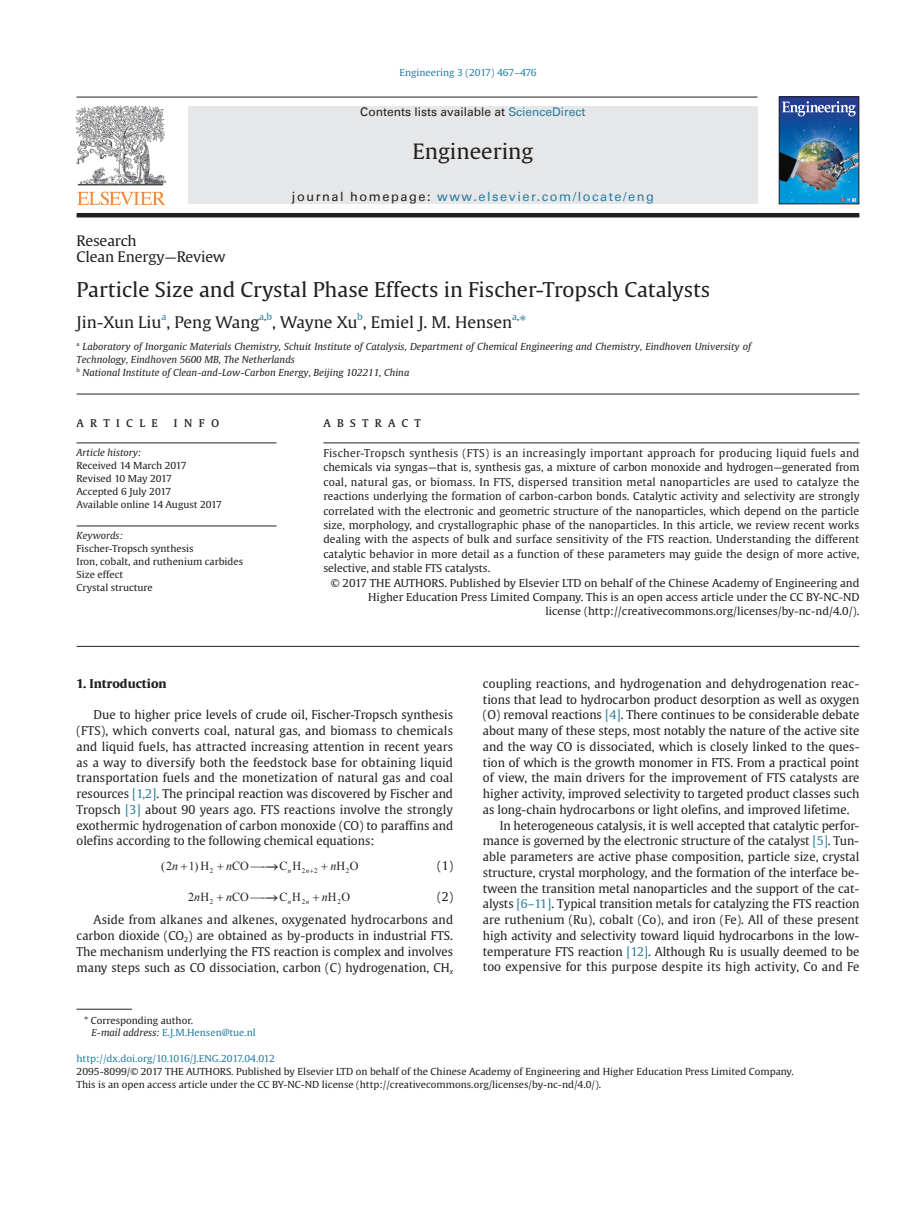
<style>
.page{position:relative;width:919px;height:1217px;background:#fff}
.page>*{position:absolute;margin:0;border:0;box-sizing:border-box;transform-origin:0 0}
.t1{font:21px "Gulliver";color:#231f20;scale:1.04 1}
.t2{font:20.25px "Gulliver";color:#231f20;scale:1.04 1}
.t3{font:15.9px "Gulliver";color:#231f20;scale:1.04 1}
.t4{font:15.9px "Gulliver";color:#277ea2;scale:1.04 1}
.t5{font:14.4px/15.8px "Gulliver";letter-spacing:-.01em;color:#231f20;scale:1.04 1}
.t6{font:13.5px "Gulliver Compact SC";color:#231f20;scale:.85 1}
.t7{font:12.75px "Univers LT";letter-spacing:.12em;color:#277ea2}
.t8{font:12.3px "Times New Roman";color:#231f20}
.t9{font:12px/15.8px "Gulliver";color:#231f20;text-align:justify}
.t10{font:12px "Univers LT";color:#231f20}
.t11{font:700 12px "Gulliver";color:#231f20;scale:1.04 1}
.t12{font:10.8px/14.4px "Gulliver";color:#231f20;text-align:justify}
.t13{font:10.8px/14.4px "Gulliver";color:#231f20;text-align:right;scale:1.04 1}
.t14{font:9.6px/12.9px "Gulliver";color:#231f20;scale:1.04 1}
.t15{font:italic 9.6px/12.9px "Gulliver";color:#231f20;scale:1.04 1}
.t16{font:9.6px "Gulliver";color:#277ea2;scale:1.04 1}
.t17{font:9.3px "Gulliver";color:#277ea2;scale:1.04 1}
.t18{font:7.05px "Times New Roman";color:#231f20}
.t19{font:5.55px "Gulliver";color:#231f20;scale:1.04 1}
.s1{color:#277ea2}
.s2{color:#231f20}
.s3{font-style:italic}
</style>
<div class="page">
<hr style="left:77px;top:393px;width:782px;height:1px;background:#231f20">
<hr style="left:77px;top:646px;width:782px;height:1px;background:#231f20">
<hr style="left:77px;top:442px;width:199px;height:1px;background:#231f20">
<hr style="left:323px;top:442px;width:536px;height:1px;background:#231f20">
<hr style="left:77px;top:525px;width:199px;height:1px;background:#231f20">
<hr style="left:77px;top:1008px;width:55px;height:1px;background:#231f20">
<img style="left:76px;top:106px;width:90px;height:99px">
<hr style="left:77px;top:97px;width:680px;height:1px;background:#231f20">
<div style="left:188px;top:106px;width:569px;height:98px;background:#e6e7e9"></div>
<hr style="left:77px;top:213px;width:782px;height:4px;background:#231f20">
<img style="left:780px;top:116px;width:77px;height:86px">
<svg style="left:780px;top:97px;width:80px;height:19px"></svg>
<svg style="left:841px;top:198px;width:19px;height:7px"></svg>
<div style="left:778px;top:96px;width:81px;height:108px;border:1px solid #231f20"></div>
<p class="t16" style="left:399px;top:67px;width:133px">Engineering 3 (2017) 467–476</p>
<p class="t10" style="left:360px;top:105px;width:227px">Contents lists available at <span class="s1">ScienceDirect</span></p>
<h1 class="t1" style="left:412px;top:138px;width:118px">Engineering</h1>
<p class="t7" style="left:292px;top:188px;width:363px"><span class="s2">journal homepage:</span> www.elsevier.com/locate/eng</p>
<p class="t5" style="left:77px;top:232px;width:145px">Research<br>Clean Energy—Review</p>
<h2 class="t2" style="left:77px;top:277px;width:610px">Particle Size and Crystal Phase Effects in Fischer-Tropsch Catalysts</h2>
<h3 class="t3" style="left:77px;top:312px;width:177px">Jin-Xun Liu , Peng Wang</h3>
<p class="t17" style="left:161px;top:311px;width:6px">a</p>
<p class="t17" style="left:259px;top:311px;width:14px">a<span class="s2">,</span>b</p>
<h3 class="t3" style="left:272px;top:312px;width:232px">, Wayne Xu , Emiel J. M. Hensen</h3>
<p class="t17" style="left:357px;top:311px;width:7px">b</p>
<p class="t17" style="left:512px;top:311px;width:8px">a<span class="s2">,</span></p>
<h3 class="t4" style="left:519px;top:312px;width:8px">*</h3>
<p class="t19" style="left:77px;top:340px;width:4px">a</p>
<p class="t15" style="left:77px;top:340px;width:650px;text-indent:6px">Laboratory of Inorganic Materials Chemistry, Schuit Institute of Catalysis, Department of Chemical Engineering and Chemistry, Eindhoven University of<br>Technology, Eindhoven 5600 MB, The Netherlands</p>
<p class="t19" style="left:77px;top:366px;width:5px">b</p>
<p class="t15" style="left:82px;top:366px;width:316px">National Institute of Clean-and-Low-Carbon Energy, Beijing 102211, China</p>
<p class="t6" style="left:77px;top:414px;width:169px">A R T I C L E I N F O</p>
<p class="t6" style="left:323px;top:414px;width:116px">A B S T R A C T</p>
<p class="t15" style="left:77px;top:446px;width:64px">Article history:</p>
<p class="t14" style="left:77px;top:458px;width:141px">Received 14 March 2017<br>Revised 10 May 2017<br>Accepted 6 July 2017<br>Available online 14 August 2017</p>
<p class="t12" style="left:323px;top:445px;width:537px">Fischer-Tropsch synthesis (FTS) is an increasingly important approach for producing liquid fuels and chemicals via syngas—that is, synthesis gas, a mixture of carbon monoxide and hydrogen—generated from coal, natural gas, or biomass. In FTS, dispersed transition metal nanoparticles are used to catalyze the reactions underlying the formation of carbon-carbon bonds. Catalytic activity and selectivity are strongly correlated with the electronic and geometric structure of the nanoparticles, which depend on the particle size, morphology, and crystallographic phase of the nanoparticles. In this article, we review recent works dealing with the aspects of bulk and surface sensitivity of the FTS reaction. Understanding the different catalytic behavior in more detail as a function of these parameters may guide the design of more active, selective, and stable FTS catalysts.</p>
<p class="t13" style="left:331px;top:575px;width:509px">© 2017 THE AUTHORS. Published by Elsevier LTD on behalf of the Chinese Academy of Engineering and<br>Higher Education Press Limited Company. This is an open access article under the CC BY-NC-ND license (http://creativecommons.org/licenses/by-nc-nd/4.0/).</p>
<p class="t15" style="left:77px;top:529px;width:46px">Keywords:</p>
<p class="t14" style="left:77px;top:542px;width:162px">Fischer-Tropsch synthesis<br>Iron, cobalt, and ruthenium carbides<br>Size effect<br>Crystal structure</p>
<p class="t11" style="left:77px;top:675px;width:88px">1. Introduction</p>
<p class="t9" style="left:77px;top:706px;width:378px;text-indent:17px">Due to higher price levels of crude oil, Fischer-Tropsch synthesis (FTS), which converts coal, natural gas, and biomass to chemicals and liquid fuels, has attracted increasing attention in recent years as a way to diversify both the feedstock base for obtaining liquid transportation fuels and the monetization of natural gas and coal resources <span class="s1">[1,2]</span>. The principal reaction was discovered by Fischer and Tropsch <span class="s1">[3]</span> about 90 years ago. FTS reactions involve the strongly exothermic hydrogenation of carbon monoxide (CO) to paraffins and olefins according to the following chemical equations:</p>
<p class="t18" style="left:210px;top:865px;width:5px">2</p>
<p class="t18" style="left:302px;top:865px;width:17px">2 2</p>
<p class="t18" style="left:346px;top:865px;width:5px">2</p>
<p class="t8" style="left:166px;top:857px;width:45px">2<span class="s3">n</span> 1H</p>
<p class="t8" style="left:226px;top:857px;width:24px"><span class="s3">n</span>CO</p>
<p class="t8" style="left:266px;top:857px;width:45px">→C<sub>n</sub>H <sub>n</sub></p>
<p class="t8" style="left:330px;top:857px;width:30px"><span class="s3">n</span>H O</p>
<p class="t9" style="left:437px;top:857px;width:17px">(1)</p>
<p class="t18" style="left:210px;top:896px;width:5px">2</p>
<p class="t18" style="left:302px;top:896px;width:5px">2</p>
<p class="t18" style="left:337px;top:896px;width:5px">2</p>
<p class="t9" style="left:94px;top:884px;width:361px;line-height:23.7px;text-align:right">(2)<br>Aside from alkanes and alkenes, oxygenated hydrocarbons and</p>
<p class="t9" style="left:77px;top:927px;width:378px">carbon dioxide (CO<sub>2</sub>) are obtained as by-products in industrial FTS.<br>The mechanism underlying the FTS reaction is complex and involves many steps such as CO dissociation, carbon (C) hydrogenation, CH<sub>x</sub></p>
<p class="t8" style="left:188px;top:887px;width:23px">2<span class="s3">n</span>H</p>
<p class="t8" style="left:226px;top:887px;width:24px"><span class="s3">n</span>CO</p>
<p class="t8" style="left:266px;top:887px;width:85px">→C<sub>n</sub>H <sub>n</sub> <span class="s3">n</span>H O</p>
<p class="t9" style="left:483px;top:675px;width:378px">coupling reactions, and hydrogenation and dehydrogenation reac-</p>
<p class="t9" style="left:483px;top:691px;width:378px">tions that lead to hydrocarbon product desorption as well as oxygen</p>
<p class="t9" style="left:483px;top:706px;width:378px">(O) removal reactions <span class="s1">[4]</span>. There continues to be considerable debate</p>
<p class="t9" style="left:483px;top:722px;width:378px">about many of these steps, most notably the nature of the active site</p>
<p class="t9" style="left:483px;top:738px;width:378px">and the way CO is dissociated, which is closely linked to the ques-</p>
<p class="t9" style="left:483px;top:754px;width:378px">tion of which is the growth monomer in FTS. From a practical point</p>
<p class="t9" style="left:483px;top:769px;width:378px">of view, the main drivers for the improvement of FTS catalysts are</p>
<p class="t9" style="left:483px;top:785px;width:378px">higher activity, improved selectivity to targeted product classes such</p>
<p class="t9" style="left:483px;top:801px;width:368px">as long-chain hydrocarbons or light olefins, and improved lifetime.</p>
<p class="t9" style="left:500px;top:817px;width:361px">In heterogeneous catalysis, it is well accepted that catalytic perfor-</p>
<p class="t9" style="left:483px;top:832px;width:378px">mance is governed by the electronic structure of the catalyst <span class="s1">[5]</span>. Tun-</p>
<p class="t9" style="left:483px;top:848px;width:378px">able parameters are active phase composition, particle size, crystal</p>
<p class="t9" style="left:483px;top:864px;width:378px">structure, crystal morphology, and the formation of the interface be-</p>
<p class="t9" style="left:483px;top:880px;width:378px">tween the transition metal nanoparticles and the support of the cat-</p>
<p class="t9" style="left:483px;top:895px;width:378px">alysts <span class="s1">[6–11]</span>. Typical transition metals for catalyzing the FTS reaction</p>
<p class="t9" style="left:483px;top:911px;width:378px">are ruthenium (Ru), cobalt (Co), and iron (Fe). All of these present</p>
<p class="t9" style="left:483px;top:927px;width:378px">high activity and selectivity toward liquid hydrocarbons in the low-</p>
<p class="t9" style="left:483px;top:943px;width:378px">temperature FTS reaction <span class="s1">[12]</span>. Although Ru is usually deemed to be</p>
<p class="t9" style="left:483px;top:958px;width:378px">too expensive for this purpose despite its high activity, Co and Fe</p>
<p class="t14" style="left:92px;top:1013px;width:159px;text-indent:-7px">* Corresponding author.<br><span class="s3">E-mail address:</span> <span class="s1">E.J.M.Hensen@tue.nl</span></p>
<p class="t16" style="left:77px;top:1052px;width:192px">http://dx.doi.org/10.1016/J.ENG.2017.04.012</p>
<p class="t14" style="left:77px;top:1064px;width:691px">2095-8099/© 2017 THE AUTHORS. Published by Elsevier LTD on behalf of the Chinese Academy of Engineering and Higher Education Press Limited Company.<br>This is an open access article under the CC BY-NC-ND license (http://creativecommons.org/licenses/by-nc-nd/4.0/).</p>
</div>
